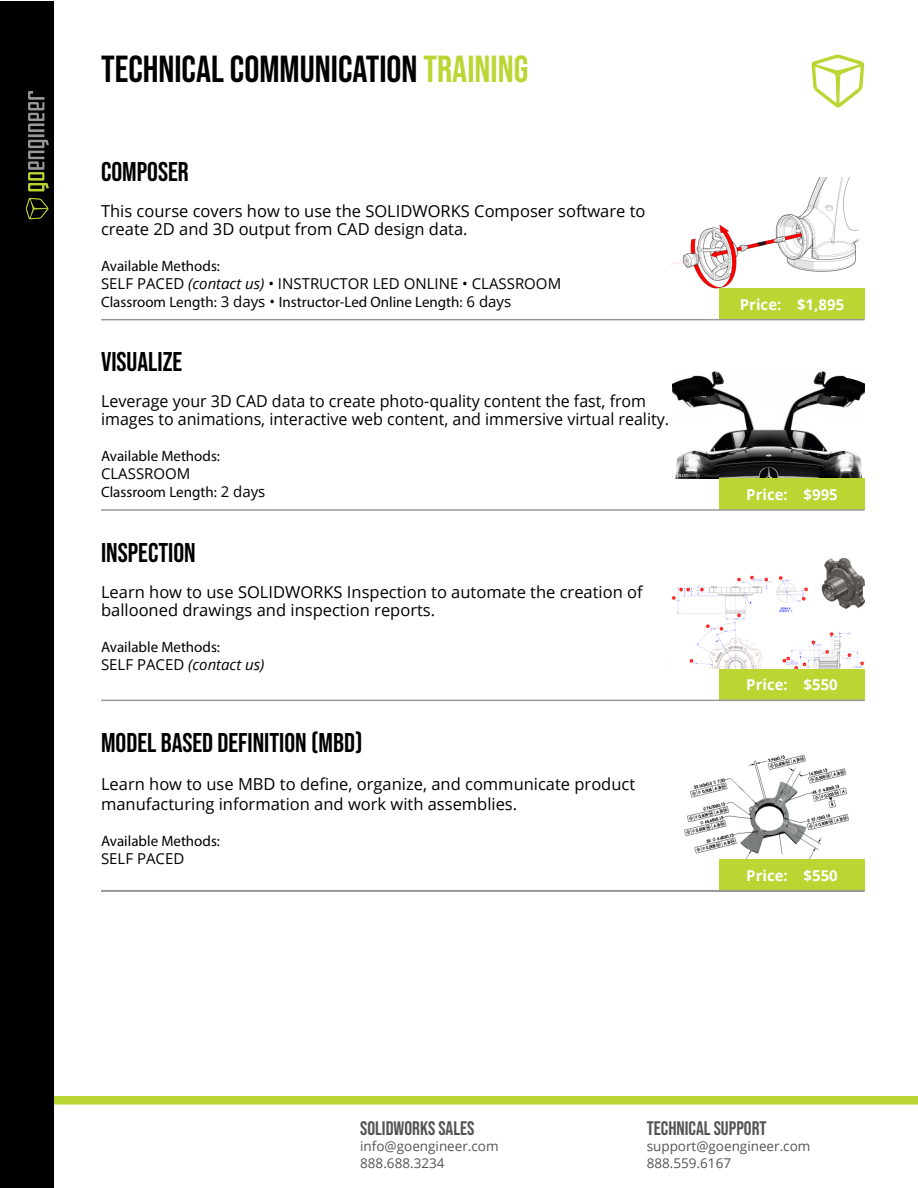
<style>
.page{position:relative;width:918px;height:1188px;background:#fff}
.page>*{position:absolute;margin:0;border:0;box-sizing:border-box;transform-origin:0 0}
.t1{font:37.5px "Bebas Neue";color:#000}
.t2{font:27px "Bebas Neue";color:#000}
.t3{font:19.5px "Bebas Neue";color:#545454}
.t4{font:16.5px/18px "Open Sans";color:#000}
.t5{font:15px "Myriad Pro";color:#000}
.t6{font:15px "Open Sans";color:#000}
.t7{font:700 15px "Open Sans";color:#fff}
.t8{font:italic 15px "Open Sans";color:#000}
.t9{font:13.5px/16.2px "Open Sans";color:#545454}
.s1{color:#bad633}
.s2{font-style:italic}
.s3{font-family:"Open Sans"}
.s4{font-style:normal}
</style>
<div class="page">
<div style="left:44px;top:1096px;width:874px;height:9px;background:#bad633"></div>
<div style="left:1px;top:1px;width:53px;height:1186px;background:#000"></div>
<svg style="left:811px;top:55px;width:53px;height:52px"></svg>
<img style="left:26px;top:91px;width:22px;height:129px">
<img style="left:671px;top:178px;width:188px;height:110px">
<div style="left:719px;top:288px;width:146px;height:32px;background:#bad633"></div>
<hr style="left:101px;top:319px;width:764px;height:1px;background:#999">
<img style="left:672px;top:371px;width:193px;height:108px">
<div style="left:719px;top:479px;width:146px;height:31px;background:#bad633"></div>
<hr style="left:101px;top:509px;width:764px;height:2px;background:#999">
<img style="left:671px;top:558px;width:194px;height:111px">
<div style="left:719px;top:669px;width:146px;height:31px;background:#bad633"></div>
<hr style="left:101px;top:700px;width:764px;height:1px;background:#999">
<img style="left:684px;top:754px;width:165px;height:105px">
<div style="left:719px;top:859px;width:146px;height:32px;background:#bad633"></div>
<hr style="left:101px;top:890px;width:764px;height:2px;background:#999">
<h1 class="t1" style="left:101px;top:48px;width:429px">TECHNICAL COMMUNICATION <span class="s1">TRAINING</span></h1>
<h2 class="t2" style="left:101px;top:156px;width:89px">COMPOSER</h2>
<p class="t4" style="left:101px;top:202px;width:546px">This course covers how to use the SOLIDWORKS Composer software to create 2D and 3D output from CAD design data.</p>
<p class="t5" style="left:101px;top:257px;width:120px">Available Methods:</p>
<p class="t6" style="left:101px;top:273px;width:462px">SELF PACED <span class="s2">(contact us)</span> • INSTRUCTOR LED ONLINE • CLASSROOM</p>
<p class="t5" style="left:101px;top:293px;width:412px">Classroom Length: <span class="s3">3 days •</span> Instructor-Led Online Length: <span class="s3">6 days</span></p>
<p class="t7" style="left:740px;top:294px;width:106px">Price: $1,895</p>
<h2 class="t2" style="left:101px;top:347px;width:83px">VISUALIZE</h2>
<p class="t4" style="left:101px;top:392px;width:569px">Leverage your 3D CAD data to create photo-quality content the fast, from images to animations, interactive web content, and immersive virtual reality.</p>
<p class="t5" style="left:101px;top:447px;width:120px">Available Methods:</p>
<p class="t6" style="left:101px;top:464px;width:91px">CLASSROOM</p>
<p class="t5" style="left:101px;top:483px;width:166px">Classroom Length: <span class="s3">2 days</span></p>
<p class="t7" style="left:746px;top:484px;width:93px">Price: $995</p>
<h2 class="t2" style="left:101px;top:537px;width:96px">INSPECTION</h2>
<p class="t4" style="left:101px;top:582px;width:543px">Learn how to use SOLIDWORKS Inspection to automate the creation of ballooned drawings and inspection reports.</p>
<p class="t5" style="left:101px;top:637px;width:120px">Available Methods:</p>
<p class="t8" style="left:101px;top:654px;width:165px"><span class="s4">SELF PACED</span> (contact us)</p>
<h2 class="t2" style="left:101px;top:727px;width:263px">MODEL BASED DEFINITION (MBD)</h2>
<p class="t4" style="left:101px;top:774px;width:536px;line-height:19.8px">Learn how to use MBD to define, organize, and communicate product manufacturing information and work with assemblies.</p>
<p class="t5" style="left:101px;top:831px;width:120px">Available Methods:</p>
<p class="t6" style="left:101px;top:848px;width:85px">SELF PACED</p>
<p class="t7" style="left:746px;top:674px;width:93px">Price: $550</p>
<p class="t7" style="left:746px;top:865px;width:93px">Price: $550</p>
<p class="t3" style="left:360px;top:1117px;width:116px">SOLIDWORKS SALES</p>
<p class="t9" style="left:360px;top:1138px;width:140px">info@goengineer.com<br>888.688.3234</p>
<p class="t3" style="left:647px;top:1117px;width:121px">TECHNICAL SUPPORT</p>
<p class="t9" style="left:647px;top:1138px;width:165px">support@goengineer.com<br>888.559.6167</p>
</div>
